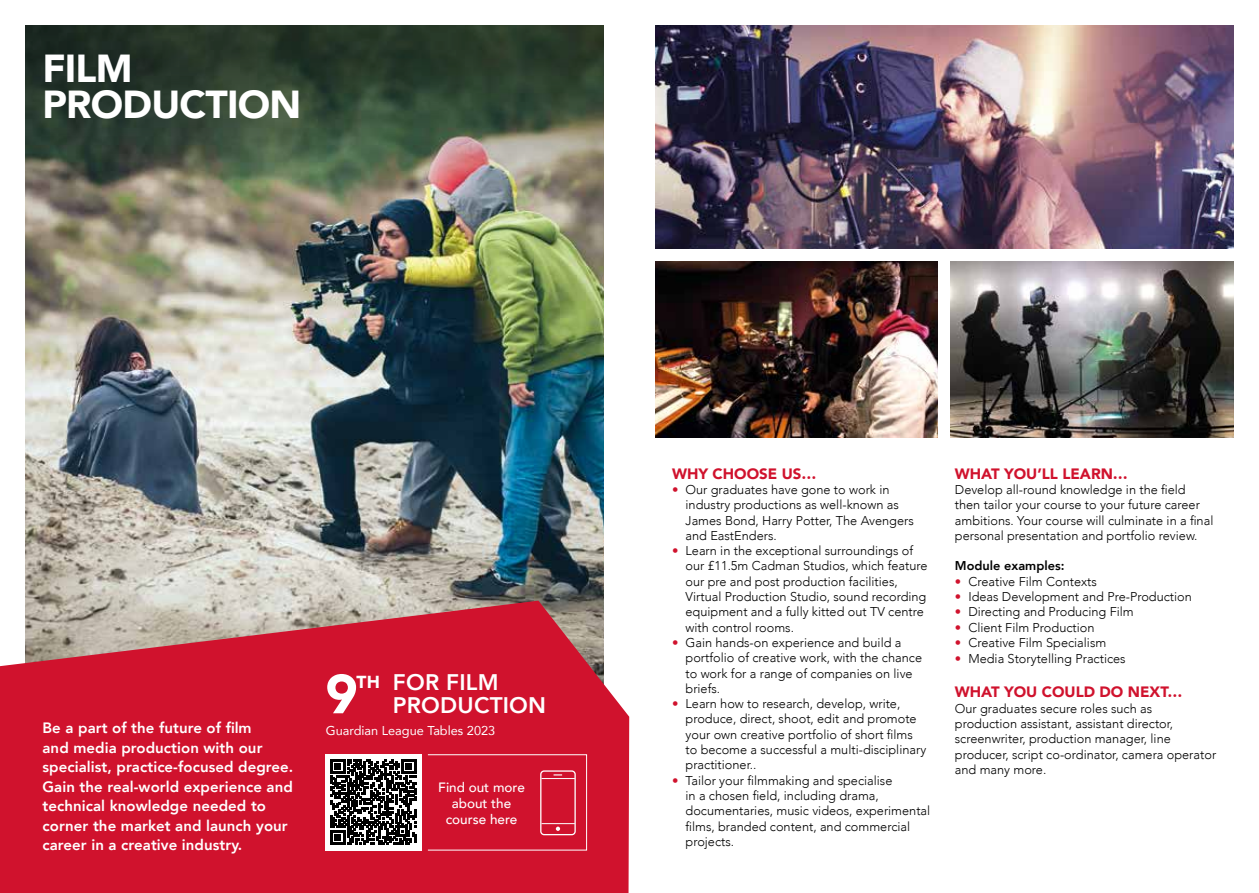
<style>
.page{position:relative;width:1259px;height:893px;background:#fff}
.page>*{position:absolute;margin:0;border:0;box-sizing:border-box;transform-origin:0 0}
.t1{font:900 54.6px "Avenir";color:#fff}
.t2{font:900 39px/36px "Avenir";letter-spacing:-.02em;color:#fff}
.t3{font:800 22.5px/22.5px "Avenir";letter-spacing:.01em;color:#fff}
.t4{font:900 17.4px "Avenir";color:#fff}
.t5{font:800 15px/19.5px "Avenir";letter-spacing:.005em;color:#fff}
.t6{font:900 15px "Avenir";color:#d0122d}
.t7{font:500 13.5px/16.2px "Avenir";color:#fff;text-align:center}
.t8{font:300 12.75px/15.3px "Avenir";color:#000}
.t9{font:12.75px "Avenir";color:#fff}
.t10{font:800 12.75px "Avenir";color:#000}
.s1{color:#d0122d}
</style>
<div class="page">
<img style="left:26px;top:189px;width:578px;height:412px">
<img style="left:655px;top:26px;width:578px;height:223px">
<svg style="left:0;top:601px;width:629px;height:292px;background:#ce293f"></svg>
<div style="left:325px;top:754px;width:96px;height:96px;background:#fff"></div>
<div style="left:427px;top:754px;width:160px;height:96px;border:1px solid #fff"></div>
<div style="left:540px;top:770px;width:36px;height:65px;border:1px solid #fff;border-radius:3px"></div>
<svg style="left:556px;top:827px;width:4px;height:4px"></svg>
<hr style="left:541px;top:778px;width:34px;height:1px;background:#fff">
<hr style="left:541px;top:823px;width:34px;height:1px;background:#fff">
<svg style="left:26px;top:26px;width:578px;height:163px;background:#43503f"></svg>
<img style="left:655px;top:262px;width:283px;height:175px">
<img style="left:950px;top:262px;width:283px;height:175px">
<svg style="left:330px;top:759px;width:86px;height:86px"></svg>
<h2 class="t2" style="left:43px;top:49px;width:260px">FILM<br>PRODUCTION</h2>
<p class="t5" style="left:43px;top:718px;width:252px">Be a part of the future of film<br>and media production with our specialist, practice-focused degree.<br>Gain the real-world experience and technical knowledge needed to corner the market and launch your career in a creative industry.</p>
<h1 class="t1" style="left:325px;top:647px;width:34px">9</h1>
<h3 class="t4" style="left:357px;top:667px;width:25px">TH</h3>
<h3 class="t3" style="left:393px;top:671px;width:155px">FOR FILM<br>PRODUCTION</h3>
<p class="t9" style="left:326px;top:720px;width:171px">Guardian League Tables 2023</p>
<p class="t7" style="left:438px;top:778px;width:88px">Find out more about the course here</p>
<p class="t6" style="left:672px;top:461px;width:146px">WHY CHOOSE US…</p>
<p class="t8" style="left:685px;top:482px;width:230px;text-indent:-14px"><span class="s1">•</span> Our graduates have gone to work in industry productions as well-known as<br>James Bond, Harry Potter, The Avengers and EastEnders.</p>
<p class="t8" style="left:685px;top:543px;width:244px;text-indent:-14px"><span class="s1">•</span> Learn in the exceptional surroundings of our £11.5m Cadman Studios, which feature our pre and post production facilities, Virtual Production Studio, sound recording equipment and a fully kitted out TV centre with control rooms.</p>
<p class="t8" style="left:685px;top:635px;width:238px;text-indent:-14px"><span class="s1">•</span> Gain hands-on experience and build a portfolio of creative work, with the chance to work for a range of companies on live briefs.</p>
<p class="t8" style="left:685px;top:696px;width:242px;text-indent:-14px"><span class="s1">•</span> Learn how to research, develop, write, produce, direct, shoot, edit and promote your own creative portfolio of short films to become a successful a multi-disciplinary practitioner..</p>
<p class="t8" style="left:685px;top:773px;width:246px;text-indent:-14px"><span class="s1">•</span> Tailor your filmmaking and specialise<br>in a chosen field, including drama, documentaries, music videos, experimental films, branded content, and commercial projects.</p>
<p class="t6" style="left:955px;top:461px;width:175px">WHAT YOU’LL LEARN…</p>
<p class="t8" style="left:955px;top:482px;width:260px">Develop all-round knowledge in the field then tailor your course to your future career ambitions. Your course will culminate in a final personal presentation and portfolio review.</p>
<p class="t10" style="left:955px;top:556px;width:111px">Module examples:</p>
<p class="t8" style="left:955px;top:574px;width:143px"><span class="s1">•</span> Creative Film Contexts</p>
<p class="t8" style="left:955px;top:589px;width:238px"><span class="s1">•</span> Ideas Development and Pre-Production</p>
<p class="t8" style="left:955px;top:604px;width:180px"><span class="s1">•</span> Directing and Producing Film</p>
<p class="t8" style="left:955px;top:620px;width:141px"><span class="s1">•</span> Client Film Production</p>
<p class="t8" style="left:955px;top:635px;width:153px"><span class="s1">•</span> Creative Film Specialism</p>
<p class="t8" style="left:955px;top:651px;width:172px"><span class="s1">•</span> Media Storytelling Practices</p>
<p class="t6" style="left:955px;top:679px;width:229px">WHAT YOU COULD DO NEXT…</p>
<p class="t8" style="left:955px;top:701px;width:263px">Our graduates secure roles such as production assistant, assistant director, screenwriter, production manager, line producer, script co-ordinator, camera operator and many more.</p>
</div>
